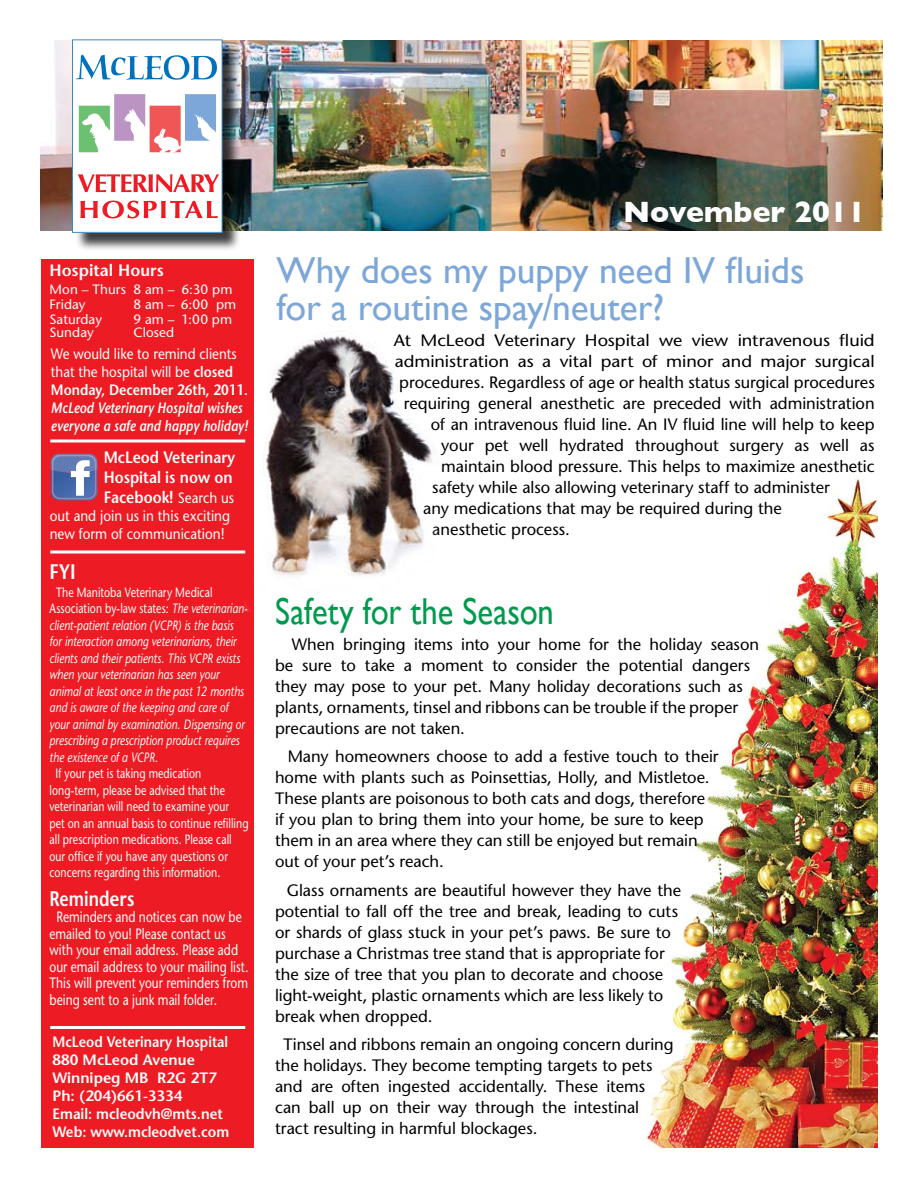
<style>
.page{position:relative;width:918px;height:1188px;background:#fff}
.page>*{position:absolute;margin:0;border:0;box-sizing:border-box;transform-origin:0 0}
.t1{font:37.5px/37.5px "Gill Sans";color:#7da7d8}
.t2{font:37.5px "Gill Sans";color:#009a4e;scale:.87 1}
.t3{font:700 30px "Gill Sans";color:#fff}
.t4{font:600 21px "Stone Sans";color:#fff;scale:.8 1}
.t5{font:600 21px "Stone Sans";color:#fff;scale:.87 1}
.t6{font:16.5px/21px "Stone Sans";color:#000}
.t7{font:16.5px "Stone Sans";color:#000;scale:1.09 1}
.t8{font:16.5px "Stone Sans";color:#000;scale:1.1 1}
.t9{font:600 16.5px/19.8px "Stone Sans";color:#fff;scale:.9 1}
.t10{font:600 16.5px "Stone Sans";color:#fff}
.t11{font:15px/16.5px "Stone Sans";color:#fff;scale:.8 1}
.t12{font:600 15px/18px "Stone Sans";color:#fff;scale:.9 1}
.t13{font:15px/18px "Stone Sans";color:#fff;scale:.89 1}
.t14{font:italic 600 15px/18px "Stone Sans";color:#fff;scale:.84 1}
.t15{font:15px/18px "Stone Sans";color:#fff;scale:.9 1}
.t16{font:italic 13.5px/16.5px "Stone Sans";color:#fff;scale:.78 1}
.t17{font:13.5px/16.5px "Stone Sans";letter-spacing:.005em;color:#fff;scale:.78 1}
.t18{font:13.5px/15px "Stone Sans";letter-spacing:.005em;color:#fff}
.s1{font-weight:600}
.s2{font-weight:400;font-size:15px}
.s3{font-style:normal}
</style>
<div class="page">
<img style="left:647px;top:476px;width:231px;height:672px">
<img style="left:40px;top:40px;width:842px;height:191px">
<div style="left:41px;top:259px;width:213px;height:889px;background:#ed1c24"></div>
<div style="left:74px;top:41px;width:166px;height:210px;background:#000;opacity:.75"></div>
<div style="left:72px;top:40px;width:150px;height:192px;background:#fff"></div>
<div style="left:72px;top:39px;width:151px;height:194px;border:1px solid #3a89c9"></div>
<svg style="left:78px;top:174px;width:141px;height:18px"></svg>
<svg style="left:80px;top:201px;width:138px;height:17px"></svg>
<svg style="left:76px;top:55px;width:141px;height:25px"></svg>
<svg style="left:79px;top:94px;width:137px;height:58px"></svg>
<hr style="left:50px;top:1026px;width:195px;height:3px;background:#fff">
<svg style="left:50px;top:550px;width:194px;height:4px"></svg>
<img style="left:244px;top:331px;width:193px;height:281px">
<hr style="left:50px;top:440px;width:195px;height:2px;background:#fff">
<svg style="left:51px;top:454px;width:46px;height:46px;background:#7a89b9"></svg>
<p class="t10" style="left:50px;top:260px;width:116px">Hospital Hours</p>
<p class="t18" style="left:50px;top:281px;width:184px">Mon – Thurs 8 am – 6:30 pm<br>Friday</p>
<p class="t18" style="left:133px;top:296px;width:104px">8 am – 6:00 pm</p>
<p class="t18" style="left:50px;top:311px;width:54px">Saturday</p>
<p class="t18" style="left:133px;top:311px;width:100px">9 am – 1:00 pm</p>
<p class="t18" style="left:50px;top:325px;width:46px">Sunday</p>
<p class="t18" style="left:133px;top:325px;width:42px">Closed</p>
<p class="t13" style="left:51px;top:345px;width:223px">We would like to remind clients that the hospital will be <span class="s1">closed<br>Monday, December 26th, 2011.</span></p>
<p class="t14" style="left:51px;top:399px;width:236px">McLeod Veterinary Hospital wishes everyone a safe and happy holiday!</p>
<p class="t9" style="left:104px;top:447px;width:148px">McLeod Veterinary<br>Hospital is now on<br>Facebook! <span class="s2">Search us</span></p>
<p class="t15" style="left:50px;top:507px;width:202px">out and join us in this exciting new form of communication!</p>
<p class="t5" style="left:50px;top:558px;width:32px">FYI</p>
<p class="t16" style="left:50px;top:584px;width:255px;text-indent:7px"><span class="s3">The Manitoba Veterinary Medical Association by-law states:</span> The veterinarian&shy;client-patient relation (VCPR) is the basis for interaction among veterinarians, their clients and their patients. This VCPR exists when your veterinarian has seen your animal at least once in the past 12 months and is aware of the keeping and care of your animal by examination. Dispensing or prescribing a prescription product requires the existence of a VCPR.</p>
<p class="t17" style="left:50px;top:765px;width:257px;text-indent:6px">If your pet is taking medication long-term, please be advised that the veterinarian will need to examine your<br>pet on an annual basis to continue refilling all prescription medications. Please call our office if you have any questions or concerns regarding this information.</p>
<p class="t4" style="left:50px;top:885px;width:108px">Reminders</p>
<p class="t11" style="left:50px;top:909px;width:250px;text-indent:7px">Reminders and notices can now be emailed to you! Please contact us with your email address. Please add our email address to your mailing list.<br>This will prevent your reminders from being sent to a junk mail folder.</p>
<p class="t12" style="left:52px;top:1033px;width:198px">McLeod Veterinary Hospital<br>880 McLeod Avenue<br>Winnipeg MB R2G 2T7<br>Ph: (204)661-3334<br>Email: mcleodvh@mts.net<br>Web: www.mcleodvet.com</p>
<h2 class="t3" style="left:623px;top:194px;width:244px">November 2011</h2>
<h1 class="t1" style="left:277px;top:251px;width:529px">Why does my puppy need IV fluids for a routine spay/neuter?</h1>
<p class="t8" style="left:394px;top:330px;width:439px">At McLeod Veterinary Hospital we view intravenous fluid</p>
<p class="t7" style="left:395px;top:351px;width:442px">administration as a vital part of minor and major surgical</p>
<p class="t6" style="left:399px;top:371px;width:477px">procedures. Regardless of age or health status surgical procedures</p>
<p class="t6" style="left:404px;top:392px;width:472px">requiring general anesthetic are preceded with administration</p>
<p class="t6" style="left:431px;top:413px;width:445px">of an intravenous fluid line. An IV fluid line will help to keep</p>
<p class="t6" style="left:441px;top:434px;width:435px">your pet well hydrated throughout surgery as well as</p>
<p class="t6" style="left:441px;top:455px;width:435px">maintain blood pressure. This helps to maximize anesthetic</p>
<p class="t6" style="left:432px;top:476px;width:399px">safety while also allowing veterinary staff to administer</p>
<p class="t6" style="left:423px;top:497px;width:360px">any medications that may be required during the</p>
<p class="t6" style="left:432px;top:518px;width:139px">anesthetic process.</p>
<h1 class="t2" style="left:275px;top:590px;width:322px">Safety for the Season</h1>
<p class="t6" style="left:275px;top:634px;width:486px;text-indent:17px">When bringing items into your home for the holiday season be sure to take a moment to consider the potential dangers they may pose to your pet. Many holiday decorations such as plants, ornaments, tinsel and ribbons can be trouble if the proper precautions are not taken.</p>
<p class="t6" style="left:275px;top:746px;width:445px;text-indent:13px">Many homeowners choose to add a festive touch to their home with plants such as Poinsettias, Holly, and Mistletoe.<br>These plants are poisonous to both cats and dogs, therefore<br>if you plan to bring them into your home, be sure to keep them in an area where they can still be enjoyed but remain out of your pet’s reach.</p>
<p class="t6" style="left:275px;top:880px;width:408px;text-indent:12px">Glass ornaments are beautiful however they have the potential to fall off the tree and break, leading to cuts or shards of glass stuck in your pet’s paws. Be sure to purchase a Christmas tree stand that is appropriate for the size of tree that you plan to decorate and choose light-weight, plastic ornaments which are less likely to break when dropped.</p>
<p class="t6" style="left:275px;top:1034px;width:400px;text-indent:8px">Tinsel and ribbons remain an ongoing concern during the holidays. They become tempting targets to pets and are often ingested accidentally. These items can ball up on their way through the intestinal tract resulting in harmful blockages.</p>
</div>
